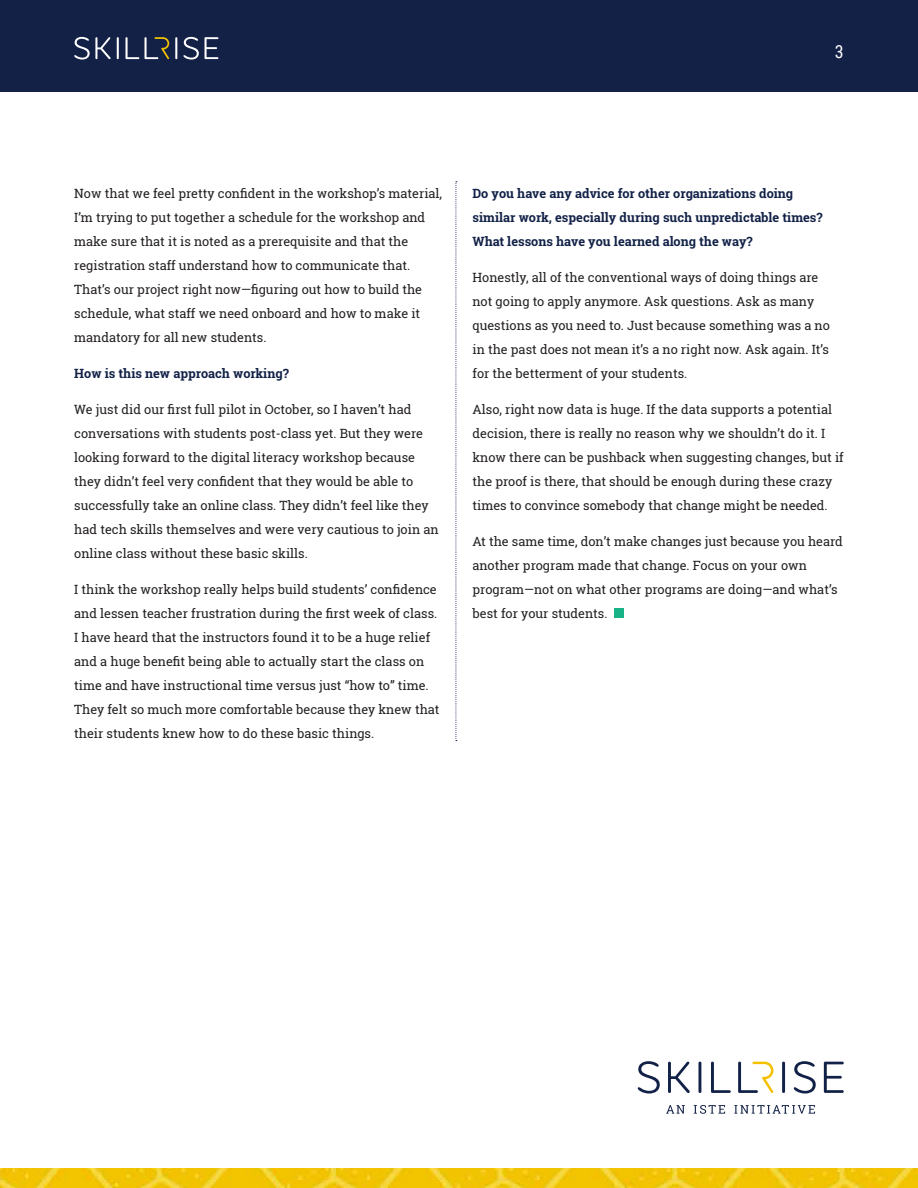
<style>
.page{position:relative;width:918px;height:1188px;background:#fff}
.page>*{position:absolute;margin:0;border:0;box-sizing:border-box;transform-origin:0 0}
.t1{font:18px "Roboto Condensed";color:#fff}
.t2{font:12.75px/24px "Roboto Slab";color:#231f20}
.t3{font:700 12.75px/24px "Roboto Slab";color:#122147}
</style>
<div class="page">
<div style="left:0;top:0;width:918px;height:92px;background:#132147"></div>
<div style="left:614px;top:608px;width:10px;height:10px;background:#18b488"></div>
<svg style="left:74px;top:37px;width:37px;height:23px"></svg>
<svg style="left:117px;top:37px;width:2px;height:22px"></svg>
<svg style="left:175px;top:37px;width:2px;height:22px"></svg>
<svg style="left:183px;top:37px;width:35px;height:23px"></svg>
<svg style="left:125px;top:37px;width:44px;height:22px"></svg>
<svg style="left:456px;top:182px;width:1px;height:559px"></svg>
<img style="left:0;top:1169px;width:918px;height:19px">
<svg style="left:638px;top:1061px;width:22px;height:33px"></svg>
<svg style="left:668px;top:1062px;width:22px;height:31px"></svg>
<svg style="left:698px;top:1062px;width:3px;height:31px"></svg>
<svg style="left:711px;top:1062px;width:20px;height:31px"></svg>
<svg style="left:782px;top:1062px;width:3px;height:31px"></svg>
<svg style="left:794px;top:1061px;width:22px;height:33px"></svg>
<svg style="left:824px;top:1062px;width:20px;height:31px"></svg>
<svg style="left:738px;top:1062px;width:35px;height:31px"></svg>
<svg style="left:666px;top:1105px;width:19px;height:9px"></svg>
<svg style="left:694px;top:1105px;width:31px;height:9px"></svg>
<svg style="left:734px;top:1105px;width:81px;height:9px"></svg>
<p class="t1" style="left:835px;top:39px;width:10px">3</p>
<p class="t2" style="left:74px;top:181px;width:369px">Now that we feel pretty confident in the workshop’s material, I’m trying to put together a schedule for the workshop and make sure that it is noted as a prerequisite and that the registration staff understand how to communicate that.<br>That’s our project right now—figuring out how to build the schedule, what staff we need onboard and how to make it mandatory for all new students.</p>
<p class="t3" style="left:74px;top:361px;width:216px">How is this new approach working?</p>
<p class="t2" style="left:74px;top:397px;width:366px">We just did our first full pilot in October, so I haven’t had conversations with students post-class yet. But they were looking forward to the digital literacy workshop because they didn’t feel very confident that they would be able to successfully take an online class. They didn’t feel like they had tech skills themselves and were very cautious to join an online class without these basic skills.</p>
<p class="t2" style="left:74px;top:577px;width:367px">I think the workshop really helps build students’ confidence and lessen teacher frustration during the first week of class.<br>I have heard that the instructors found it to be a huge relief and a huge benefit being able to actually start the class on time and have instructional time versus just “how to” time.<br>They felt so much more comfortable because they knew that their students knew how to do these basic things.</p>
<p class="t3" style="left:472px;top:181px;width:352px">Do you have any advice for other organizations doing similar work, especially during such unpredictable times?<br>What lessons have you learned along the way?</p>
<p class="t2" style="left:472px;top:265px;width:359px">Honestly, all of the conventional ways of doing things are not going to apply anymore. Ask questions. Ask as many questions as you need to. Just because something was a no in the past does not mean it’s a no right now. Ask again. It’s for the betterment of your students.</p>
<p class="t2" style="left:472px;top:397px;width:373px">Also, right now data is huge. If the data supports a potential decision, there is really no reason why we shouldn’t do it. I know there can be pushback when suggesting changes, but if the proof is there, that should be enough during these crazy times to convince somebody that change might be needed.</p>
<p class="t2" style="left:472px;top:529px;width:372px">At the same time, don’t make changes just because you heard another program made that change. Focus on your own program—not on what other programs are doing—and what’s best for your students.</p>
</div>
